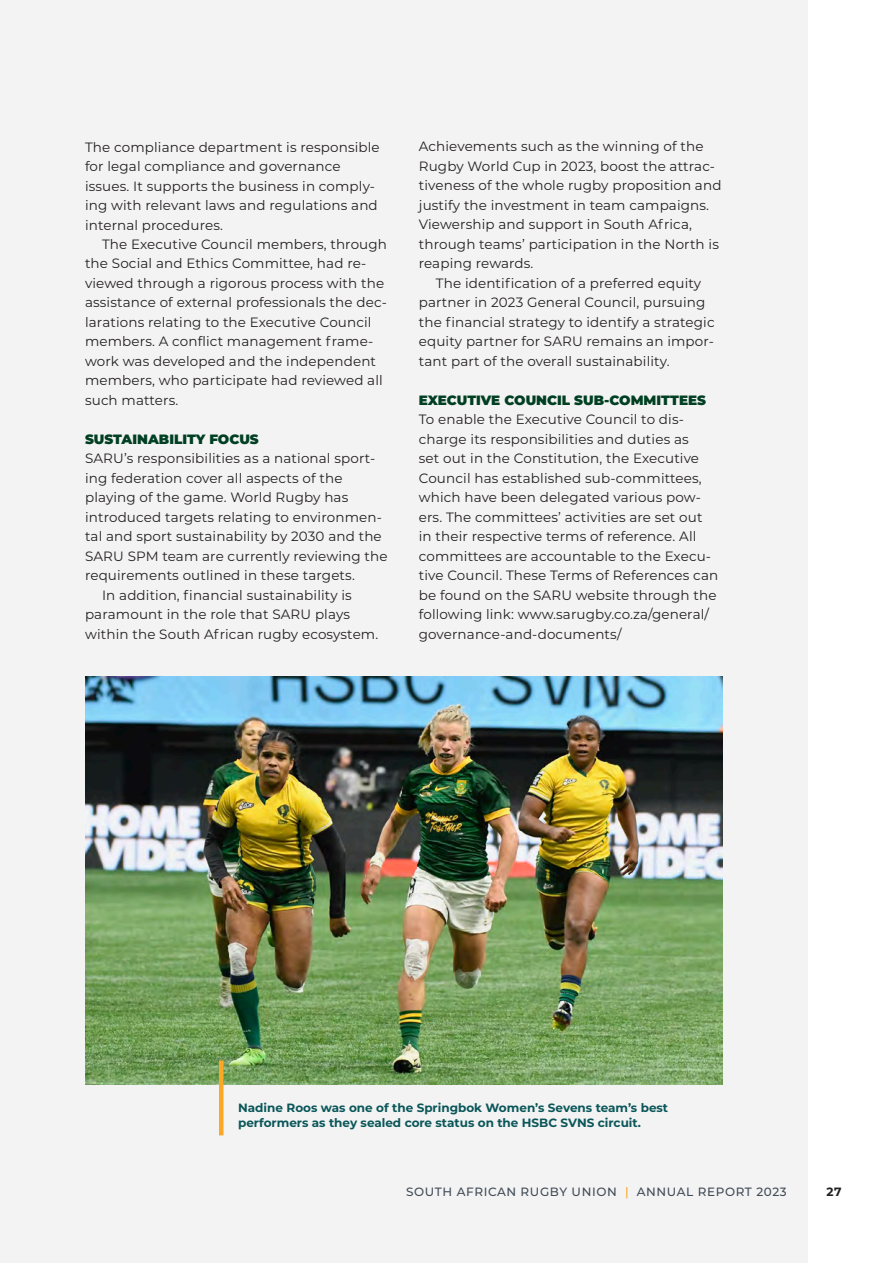
<style>
.page{position:relative;width:893px;height:1263px;background:#fff}
.page>*{position:absolute;margin:0;border:0;box-sizing:border-box;transform-origin:0 0}
.t1{font:13.5px/19.5px "Montserrat";letter-spacing:.01em;color:#231f20}
.t2{font:900 13.5px "Montserrat";color:#003f22}
.t3{font:700 12px/15px "Montserrat";color:#0a5659}
.t4{font:500 12px "Montserrat";letter-spacing:.05em;color:#404b57}
.t5{font:700 12px "Montserrat";color:#231f20}
.s1{color:#faa825}
</style>
<div class="page">
<div style="left:0;top:0;width:808px;height:1263px;background:#f3f3f3"></div>
<img style="left:85px;top:676px;width:638px;height:408px">
<hr style="left:219px;top:1060px;width:4px;height:75px;background:#faa825">
<p class="t1" style="left:85px;top:136px;width:296px">The compliance department is responsible for legal compliance and governance issues. It supports the business in comply&shy;ing with relevant laws and regulations and internal procedures.</p>
<p class="t1" style="left:85px;top:234px;width:303px;text-indent:17px">The Executive Council members, through the Social and Ethics Committee, had re&shy;viewed through a rigorous process with the assistance of external professionals the dec&shy;larations relating to the Executive Council members. A conflict management frame&shy;work was developed and the independent members, who participate had reviewed all such matters.</p>
<p class="t2" style="left:85px;top:429px;width:175px">SUSTAINABILITY FOCUS</p>
<p class="t1" style="left:85px;top:448px;width:304px">SARU’s responsibilities as a national sport&shy;ing federation cover all aspects of the playing of the game. World Rugby has introduced targets relating to environmen&shy;tal and sport sustainability by 2030 and the SARU SPM team are currently reviewing the requirements outlined in these targets.</p>
<p class="t1" style="left:85px;top:585px;width:295px;text-indent:17px">In addition, financial sustainability is paramount in the role that SARU plays within the South African rugby ecosystem.</p>
<p class="t1" style="left:419px;top:136px;width:304px">Achievements such as the winning of the Rugby World Cup in 2023, boost the attrac&shy;tiveness of the whole rugby proposition and justify the investment in team campaigns.<br>Viewership and support in South Africa, through teams’ participation in the North is reaping rewards.</p>
<p class="t1" style="left:419px;top:273px;width:297px;text-indent:17px">The identification of a preferred equity partner in 2023 General Council, pursuing the financial strategy to identify a strategic equity partner for SARU remains an impor&shy;tant part of the overall sustainability.</p>
<p class="t2" style="left:419px;top:390px;width:289px">EXECUTIVE COUNCIL SUB-COMMITTEES</p>
<p class="t1" style="left:419px;top:409px;width:301px">To enable the Executive Council to dis&shy;charge its responsibilities and duties as<br>set out in the Constitution, the Executive Council has established sub-committees, which have been delegated various pow&shy;ers. The committees’ activities are set out in their respective terms of reference. All committees are accountable to the Execu&shy;tive Council. These Terms of References can be found on the SARU website through the following link: www.sarugby.co.za/general/ governance-and-documents/</p>
<p class="t3" style="left:238px;top:1099px;width:432px">Nadine Roos was one of the Springbok Women’s Sevens team’s best performers as they sealed core status on the HSBC SVNS circuit.</p>
<p class="t4" style="left:406px;top:1183px;width:382px">SOUTH AFRICAN RUGBY UNION <span class="s1">|</span> ANNUAL REPORT 2023</p>
<p class="t5" style="left:827px;top:1182px;width:17px">27</p>
</div>
